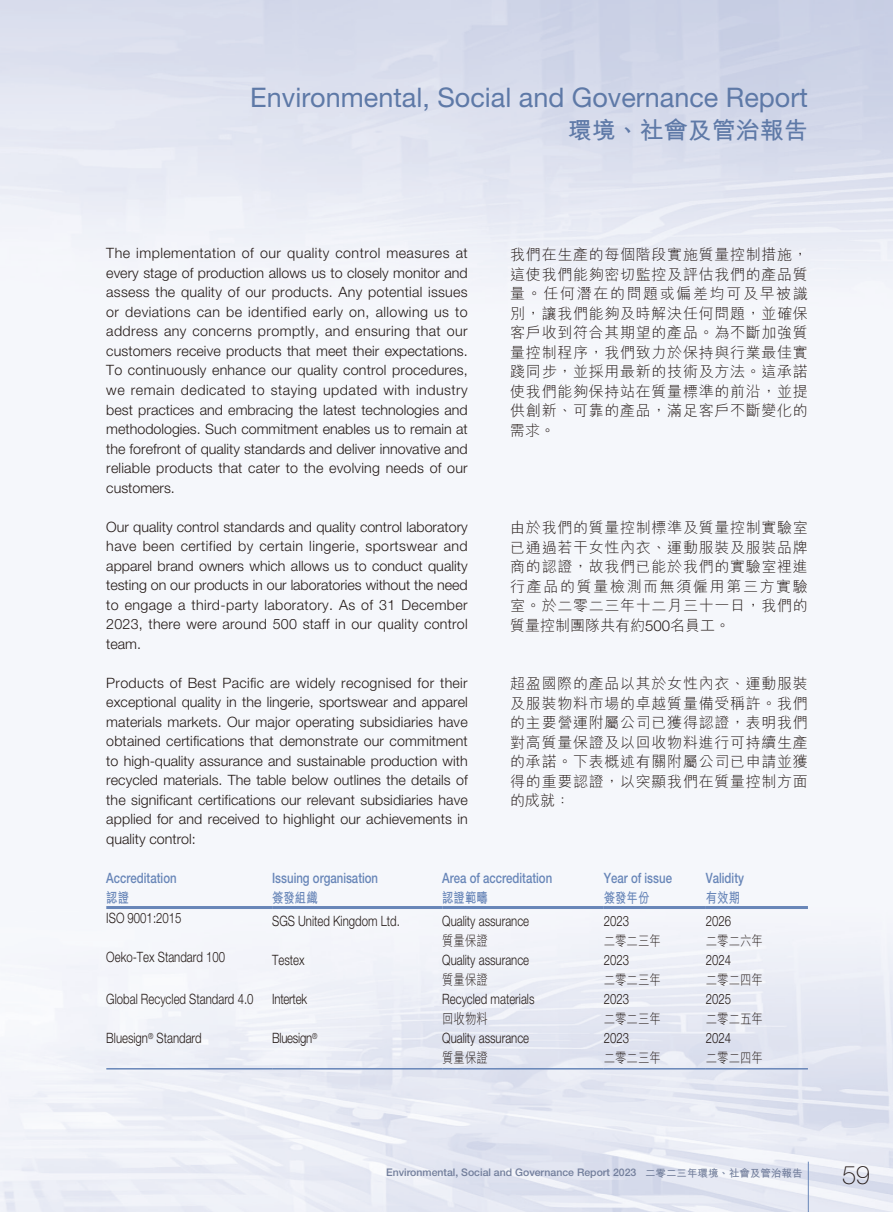
<style>
.page{position:relative;width:893px;height:1212px;background:#fff}
.page>*{position:absolute;margin:0;border:0;box-sizing:border-box;transform-origin:0 0}
.t1{font:27px "Helvetica Neue LT Std";color:#5e79a7}
.t2{font:100 25.5px "Helvetica Neue LT Std";color:#231916}
.t3{font:24px "M Hei HK Bold E Ten B5 H";color:#5e79a7}
.t4{font:15px/19.5px "M Hei HK Light E Ten B5 H";letter-spacing:.045em;color:#231916;text-align:justify}
.t5{font:300 14.25px/19.5px "Helvetica Neue LT Std";color:#231916;text-align:justify}
.t6{font:300 14.25px "Helvetica Neue LT Std";color:#231916;scale:.8 1}
.t7{font:500 14.25px "Helvetica Neue LT Std";color:#6886b8;scale:.8 1}
.t8{font:14.25px "M Hei HK Light E Ten B5 H";color:#231916;scale:.8 1}
.t9{font:14.25px "M Hei HK Bold E Ten B5 H";color:#6886b8;scale:.8 1}
.t10{font:300 14.25px "Helvetica Neue LT Std";letter-spacing:-.02em;color:#231916;scale:.8 1}
.t11{font:500 10.5px "Helvetica Neue LT Std";color:#727e9b}
.s1{font-family:"Helvetica Neue LT Std";font-weight:300}
.s2{font-family:"M Hei HK Bold E Ten B5 H";font-weight:400}
</style>
<div class="page">
<hr style="left:808px;top:1161px;width:1px;height:51px;background:#6886b8">
<hr style="left:106px;top:906px;width:166px;height:3px;background:#6886b8">
<hr style="left:272px;top:906px;width:170px;height:3px;background:#6886b8">
<hr style="left:442px;top:906px;width:162px;height:3px;background:#6886b8">
<hr style="left:604px;top:906px;width:102px;height:3px;background:#6886b8">
<hr style="left:706px;top:906px;width:102px;height:3px;background:#6886b8">
<hr style="left:106px;top:1068px;width:166px;height:1px;background:#6886b8">
<hr style="left:272px;top:1068px;width:170px;height:1px;background:#6886b8">
<hr style="left:442px;top:1068px;width:162px;height:1px;background:#6886b8">
<hr style="left:604px;top:1068px;width:102px;height:1px;background:#6886b8">
<hr style="left:706px;top:1068px;width:102px;height:1px;background:#6886b8">
<h1 class="t1" style="left:250px;top:88px;width:559px">Environmental, Social and Governance Report</h1>
<h3 class="t3" style="left:568px;top:120px;width:241px">環境、社會及管治報告</h3>
<p class="t4" style="left:510px;top:247px;width:299px">我們在生產的每個階段實施質量控制措施，這使我們能夠密切監控及評估我們的產品質量。任何潛在的問題或偏差均可及早被識別，讓我們能夠及時解決任何問題，並確保客戶收到符合其期望的產品。為不斷加強質量控制程序，我們致力於保持與行業最佳實踐同步，並採用最新的技術及方法。這承諾使我們能夠保持站在質量標準的前沿，並提供創新、可靠的產品，滿足客戶不斷變化的需求。</p>
<p class="t5" style="left:106px;top:245px;width:363px">The implementation of our quality control measures at every stage of production allows us to closely monitor and assess the quality of our products. Any potential issues or deviations can be identified early on, allowing us to address any concerns promptly, and ensuring that our customers receive products that meet their expectations.<br>To continuously enhance our quality control procedures, we remain dedicated to staying updated with industry best practices and embracing the latest technologies and methodologies. Such commitment enables us to remain at the forefront of quality standards and deliver innovative and reliable products that cater to the evolving needs of our customers.</p>
<p class="t5" style="left:106px;top:518px;width:363px">Our quality control standards and quality control laboratory have been certified by certain lingerie, sportswear and apparel brand owners which allows us to conduct quality testing on our products in our laboratories without the need to engage a third-party laboratory. As of 31 December 2023, there were around 500 staff in our quality control team.</p>
<p class="t5" style="left:106px;top:674px;width:363px">Products of Best Pacific are widely recognised for their exceptional quality in the lingerie, sportswear and apparel materials markets. Our major operating subsidiaries have obtained certifications that demonstrate our commitment to high-quality assurance and sustainable production with recycled materials. The table below outlines the details of the significant certifications our relevant subsidiaries have applied for and received to highlight our achievements in quality control:</p>
<p class="t7" style="left:106px;top:872px;width:89px">Accreditation</p>
<p class="t7" style="left:272px;top:872px;width:134px">Issuing organisation</p>
<p class="t7" style="left:442px;top:872px;width:139px">Area of accreditation</p>
<p class="t7" style="left:604px;top:872px;width:87px">Year of issue</p>
<p class="t7" style="left:706px;top:872px;width:49px">Validity</p>
<p class="t9" style="left:106px;top:892px;width:30px">認證</p>
<p class="t9" style="left:272px;top:892px;width:59px">簽發組織</p>
<p class="t9" style="left:442px;top:892px;width:59px">認證範疇</p>
<p class="t9" style="left:604px;top:892px;width:59px">簽發年份</p>
<p class="t9" style="left:706px;top:892px;width:44px">有效期</p>
<p class="t6" style="left:106px;top:913px;width:96px">ISO 9001:2015</p>
<p class="t6" style="left:272px;top:916px;width:161px">SGS United Kingdom Ltd.</p>
<p class="t6" style="left:442px;top:916px;width:110px">Quality assurance</p>
<p class="t6" style="left:604px;top:916px;width:33px">2023</p>
<p class="t6" style="left:706px;top:916px;width:33px">2026</p>
<p class="t8" style="left:442px;top:935px;width:59px">質量保證</p>
<p class="t8" style="left:604px;top:935px;width:73px">二零二三年</p>
<p class="t8" style="left:706px;top:935px;width:73px">二零二六年</p>
<p class="t6" style="left:106px;top:952px;width:150px">Oeko-Tex Standard 100</p>
<p class="t6" style="left:272px;top:955px;width:42px">Testex</p>
<p class="t6" style="left:442px;top:955px;width:110px">Quality assurance</p>
<p class="t6" style="left:604px;top:955px;width:33px">2023</p>
<p class="t6" style="left:706px;top:955px;width:33px">2024</p>
<p class="t8" style="left:442px;top:974px;width:59px">質量保證</p>
<p class="t8" style="left:604px;top:974px;width:73px">二零二三年</p>
<p class="t8" style="left:706px;top:974px;width:73px">二零二四年</p>
<p class="t6" style="left:106px;top:994px;width:186px">Global Recycled Standard 4.0</p>
<p class="t10" style="left:272px;top:994px;width:45px">Intertek</p>
<p class="t6" style="left:442px;top:994px;width:117px">Recycled materials</p>
<p class="t6" style="left:604px;top:994px;width:33px">2023</p>
<p class="t6" style="left:706px;top:994px;width:33px">2025</p>
<p class="t8" style="left:442px;top:1013px;width:59px">回收物料</p>
<p class="t8" style="left:604px;top:1013px;width:73px">二零二三年</p>
<p class="t8" style="left:706px;top:1013px;width:73px">二零二五年</p>
<p class="t6" style="left:106px;top:1033px;width:121px">Bluesign<sup>®</sup> Standard</p>
<p class="t10" style="left:272px;top:1033px;width:58px">Bluesign<sup>®</sup></p>
<p class="t6" style="left:442px;top:1033px;width:110px">Quality assurance</p>
<p class="t6" style="left:604px;top:1033px;width:33px">2023</p>
<p class="t6" style="left:706px;top:1033px;width:33px">2024</p>
<p class="t8" style="left:442px;top:1052px;width:59px">質量保證</p>
<p class="t8" style="left:604px;top:1052px;width:73px">二零二三年</p>
<p class="t8" style="left:706px;top:1052px;width:73px">二零二四年</p>
<p class="t4" style="left:510px;top:520px;width:299px">由於我們的質量控制標準及質量控制實驗室已通過若干女性內衣、運動服裝及服裝品牌商的認證，故我們已能於我們的實驗室裡進行產品的質量檢測而無須僱用第三方實驗室。於二零二三年十二月三十一日，我們的質量控制團隊共有約<span class="s1">500</span>名員工。</p>
<p class="t4" style="left:510px;top:676px;width:299px">超盈國際的產品以其於女性內衣、運動服裝及服裝物料市場的卓越質量備受稱許。我們的主要營運附屬公司已獲得認證，表明我們對高質量保證及以回收物料進行可持續生產的承諾。下表概述有關附屬公司已申請並獲得的重要認證，以突顯我們在質量控制方面的成就：</p>
<p class="t11" style="left:386px;top:1169px;width:418px">Environmental, Social and Governance Report 2023 <span class="s2">二零二三年環境、社會及管治報告</span></p>
<h2 class="t2" style="left:842px;top:1165px;width:29px">59</h2>
</div>
